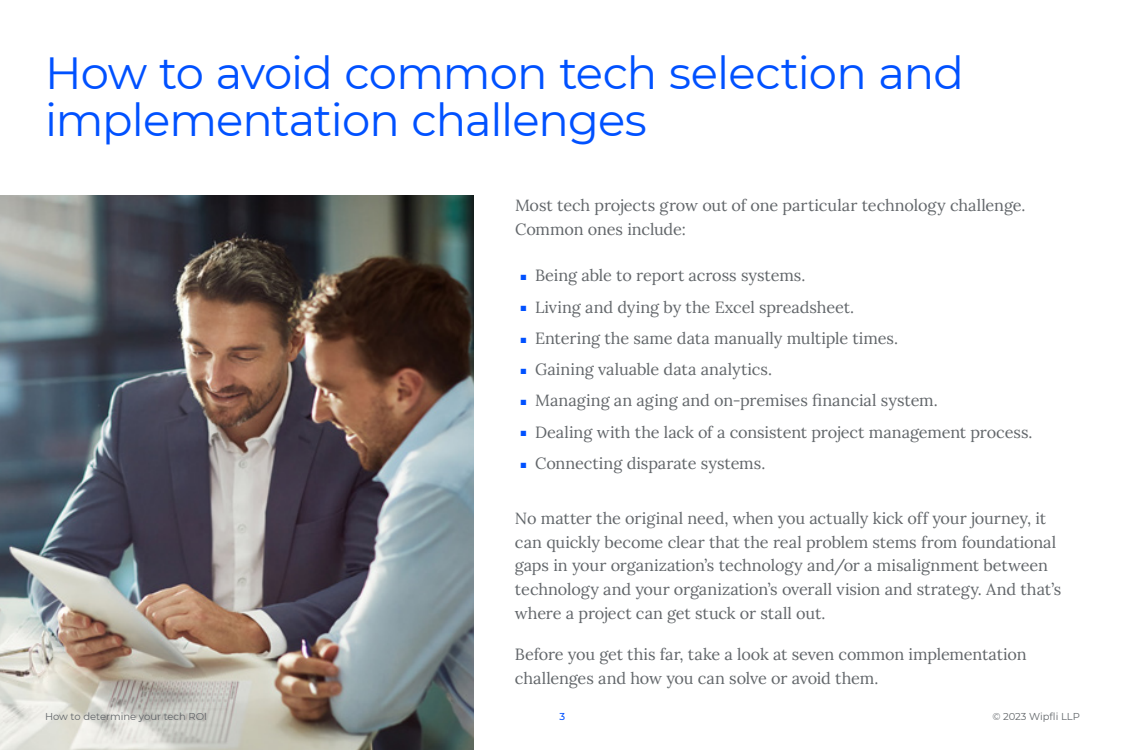
<style>
.page{position:relative;width:1125px;height:750px;background:#fff}
.page>*{position:absolute;margin:0;border:0;box-sizing:border-box;transform-origin:0 0}
.t1{font:45px/47.5px "Montserrat";letter-spacing:-.02em;color:#0051ff}
.t2{font:16.25px/23.8px "Lora";letter-spacing:-.005em;color:#62666a}
.t3{font:10px "Montserrat";color:#62666a}
.t4{font:500 10px "Montserrat";color:#0051ff}
.s1{font-family:"Arial";font-size:11.25px;color:#0051ff}
</style>
<div class="page">
<img style="left:0;top:195px;width:474px;height:555px">
<h1 class="t1" style="left:45px;top:47px;width:920px">How to avoid common tech selection and implementation challenges</h1>
<p class="t2" style="left:515px;top:193px;width:512px">Most tech projects grow out of one particular technology challenge.<br>Common ones include:</p>
<p class="t2" style="left:520px;top:263px;width:287px"><span class="s1">■</span> Being able to report across systems.</p>
<p class="t2" style="left:520px;top:294px;width:336px"><span class="s1">■</span> Living and dying by the Excel spreadsheet.</p>
<p class="t2" style="left:520px;top:325px;width:380px"><span class="s1">■</span> Entering the same data manually multiple times.</p>
<p class="t2" style="left:520px;top:356px;width:254px"><span class="s1">■</span> Gaining valuable data analytics.</p>
<p class="t2" style="left:520px;top:388px;width:419px"><span class="s1">■</span> Managing an aging and on-premises financial system.</p>
<p class="t2" style="left:520px;top:419px;width:514px"><span class="s1">■</span> Dealing with the lack of a consistent project management process.</p>
<p class="t2" style="left:520px;top:450px;width:247px"><span class="s1">■</span> Connecting disparate systems.</p>
<p class="t2" style="left:515px;top:505px;width:548px">No matter the original need, when you actually kick off your journey, it can quickly become clear that the real problem stems from foundational gaps in your organization’s technology and/or a misalignment between technology and your organization’s overall vision and strategy. And that’s where a project can get stuck or stall out.</p>
<p class="t2" style="left:515px;top:641px;width:513px">Before you get this far, take a look at seven common implementation challenges and how you can solve or avoid them.</p>
<p class="t3" style="left:45px;top:709px;width:164px">How to determine your tech ROI</p>
<p class="t4" style="left:560px;top:709px;width:7px">3</p>
<p class="t3" style="left:992px;top:709px;width:89px">© 2023 Wipfli LLP</p>
</div>
